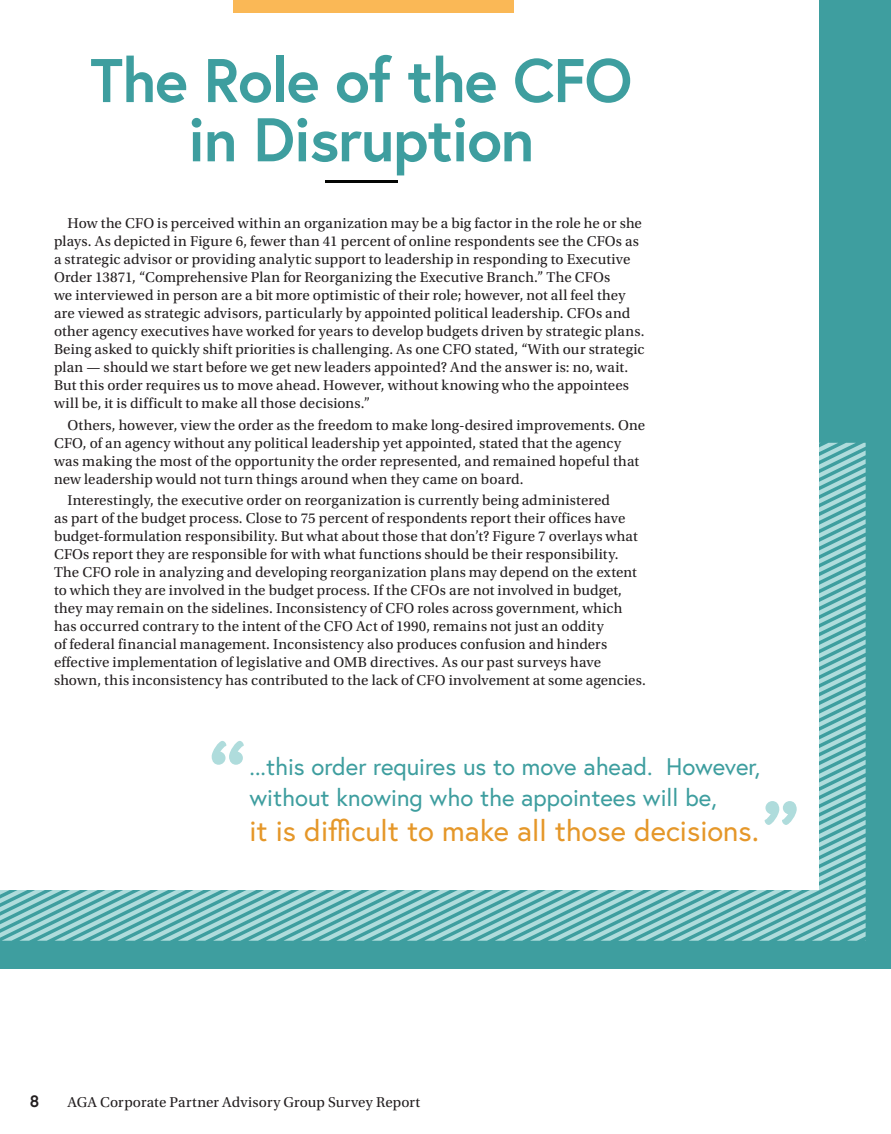
<style>
.page{position:relative;width:891px;height:1134px;background:#fff}
.page>*{position:absolute;margin:0;border:0;box-sizing:border-box;transform-origin:0 0}
.t1{font:700 61.5px/59.2px "Europa";letter-spacing:-.02em;color:#3e9e9f;text-align:center}
.t2{font:29.25px "Europa";color:#e59729}
.t3{font:24px/31px "Europa";color:#3e9e9f}
.t4{font:700 16.5px "Europa";color:#231f20}
.t5{font:15px/18px "Utopia Std";letter-spacing:.01em;color:#231f20}
.s1{font-family:"Utopia Std"}
</style>
<div class="page">
<div style="left:0;top:0;width:891px;height:969px;background:#3e9e9f"></div>
<svg style="left:0;top:443px;width:866px;height:498px"></svg>
<div style="left:0;top:0;width:819px;height:890px;background:#fff"></div>
<svg style="left:212px;top:741px;width:32px;height:24px"></svg>
<svg style="left:765px;top:801px;width:32px;height:24px"></svg>
<hr style="left:325px;top:180px;width:73px;height:3px;background:#040503">
<div style="left:233px;top:0;width:281px;height:14px;background:#fab856"></div>
<h1 class="t1" style="left:90px;top:49px;width:544px">The Role of the CFO in Disruption</h1>
<p class="t5" style="left:54px;top:214px;width:592px;text-indent:14px">How the CFO is perceived within an organization may be a big factor in the role he or she plays. As depicted in Figure 6, fewer than 41 percent of online respondents see the CFOs as a strategic advisor or providing analytic support to leadership in responding to Executive Order 13871, “Comprehensive Plan for Reorganizing the Executive Branch.” The CFOs<br>we interviewed in person are a bit more optimistic of their role; however, not all feel they are viewed as strategic advisors, particularly by appointed political leadership. CFOs and other agency executives have worked for years to develop budgets driven by strategic plans.<br>Being asked to quickly shift priorities is challenging. As one CFO stated, “With our strategic plan — should we start before we get new leaders appointed? And the answer is: no, wait.<br>But this order requires us to move ahead. However, without knowing who the appointees will be, it is difficult to make all those decisions.”</p>
<p class="t5" style="left:54px;top:416px;width:593px;text-indent:14px">Others, however, view the order as the freedom to make long-desired improvements. One CFO, of an agency without any political leadership yet appointed, stated that the agency was making the most of the opportunity the order represented, and remained hopeful that new leadership would not turn things around when they came on board.</p>
<p class="t5" style="left:54px;top:491px;width:593px;text-indent:14px">Interestingly, the executive order on reorganization is currently being administered<br>as part of the budget process. Close to 75 percent of respondents report their offices have budget-formulation responsibility. But what about those that don’t? Figure 7 overlays what CFOs report they are responsible for with what functions should be their responsibility.<br>The CFO role in analyzing and developing reorganization plans may depend on the extent to which they are involved in the budget process. If the CFOs are not involved in budget, they may remain on the sidelines. Inconsistency of CFO roles across government, which has occurred contrary to the intent of the CFO Act of 1990, remains not just an oddity<br>of federal financial management. Inconsistency also produces confusion and hinders effective implementation of legislative and OMB directives. As our past surveys have shown, this inconsistency has contributed to the lack of CFO involvement at some agencies.</p>
<h3 class="t3" style="left:249px;top:751px;width:512px">...this order requires us to move ahead. However, without knowing who the appointees will be,</h3>
<h2 class="t2" style="left:249px;top:812px;width:511px">it is difficult to make all those decisions<span class="s1">.</span></h2>
<p class="t4" style="left:30px;top:1090px;width:11px">8</p>
<p class="t5" style="left:68px;top:1093px;width:354px">AGA Corporate Partner Advisory Group Survey Report</p>
</div>
